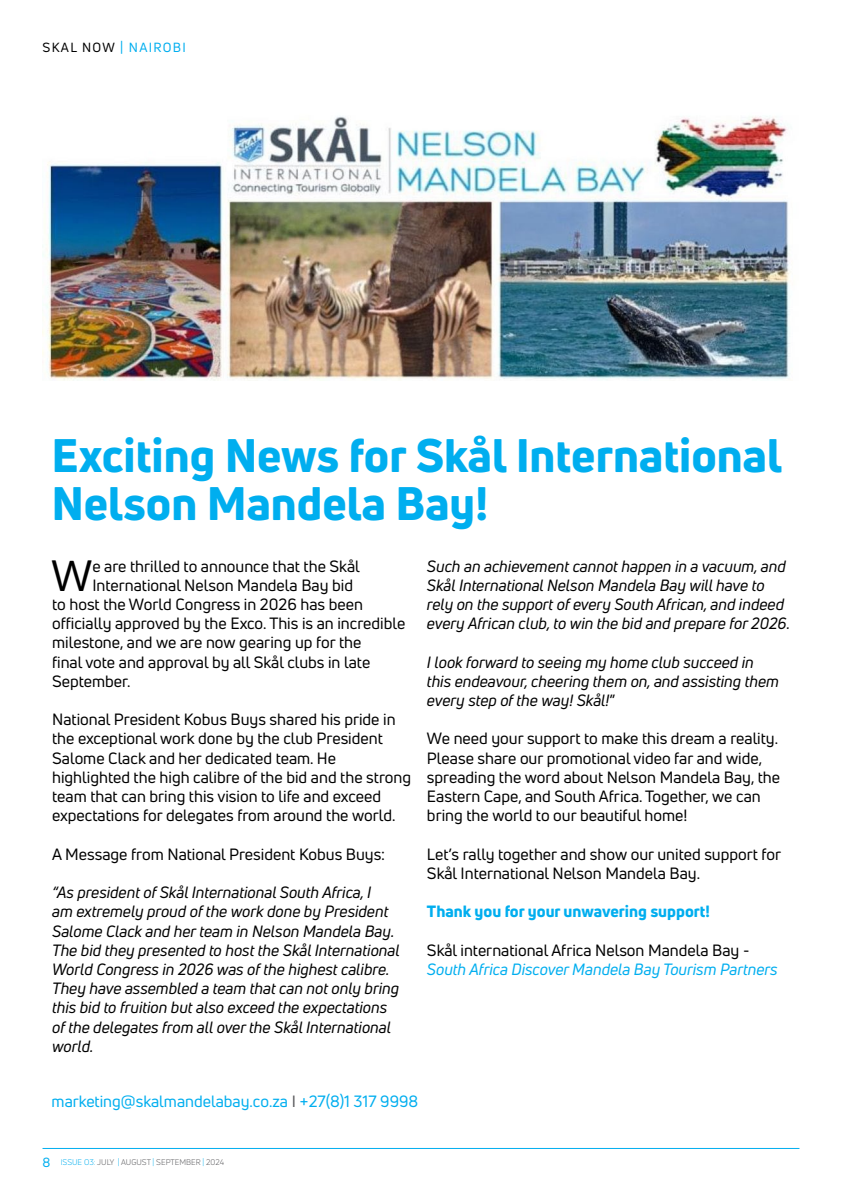
<style>
.page{position:relative;width:842px;height:1191px;background:#fff}
.page>*{position:absolute;margin:0;border:0;box-sizing:border-box;transform-origin:0 0}
.t1{font:800 46px/48px "Uni Neue";color:#00aeef}
.t2{font:42.9px "Uni Neue";color:#000}
.t3{font:16px/19.2px "Uni Neue";color:#000}
.t4{font:italic 16px/19.2px "Uni Neue";color:#000}
.t5{font:16px "Uni Neue";color:#00aeef}
.t6{font:italic 16px "Uni Neue";color:#00aeef}
.t7{font:800 16px "Uni Neue";color:#00aeef}
.t8{font:13px "Uni Neue";letter-spacing:.1em;color:#00aeef}
.t9{font:8px "Uni Neue";color:#58585b}
.s1{color:#000}
.s2{font-style:normal}
.s3{color:#58585b}
.s4{color:#00aeef}
</style>
<div class="page">
<hr style="left:43px;top:1148px;width:756px;height:1px;background:#00aeef">
<img style="left:43px;top:116px;width:747px;height:264px">
<p class="t8" style="left:43px;top:40px;width:145px"><span class="s1">SKAL NOW</span> | NAIROBI</p>
<h1 class="t1" style="left:52px;top:431px;width:732px">Exciting News for Skål International<br>Nelson Mandela Bay!</h1>
<h2 class="t2" style="left:52px;top:549px;width:42px">W</h2>
<p class="t3" style="left:92px;top:556px;width:269px">e are thrilled to announce that the Skål</p>
<p class="t4" style="left:427px;top:556px;width:364px">Such an achievement cannot happen in a vacuum, and Skål International Nelson Mandela Bay will have to rely on the support of every South African, and indeed every African club, to win the bid and prepare for 2026.</p>
<p class="t4" style="left:427px;top:652px;width:353px">I look forward to seeing my home club succeed in this endeavour, cheering them on, and assisting them every step of the way! Skål!<span class="s2">”</span></p>
<p class="t3" style="left:427px;top:729px;width:355px">We need your support to make this dream a reality.<br>Please share our promotional video far and wide, spreading the word about Nelson Mandela Bay, the Eastern Cape, and South Africa. Together, we can bring the world to our beautiful home!</p>
<p class="t3" style="left:427px;top:844px;width:356px">Let’s rally together and show our united support for<br>Skål International Nelson Mandela Bay.</p>
<p class="t7" style="left:427px;top:900px;width:284px">Thank you for your unwavering support!</p>
<p class="t3" style="left:427px;top:940px;width:324px">Skål international Africa Nelson Mandela Bay -</p>
<p class="t6" style="left:427px;top:959px;width:352px">South Africa Discover Mandela Bay Tourism Partners</p>
<p class="t3" style="left:92px;top:575px;width:262px">International Nelson Mandela Bay bid</p>
<p class="t3" style="left:52px;top:594px;width:312px">to host the World Congress in 2026 has been</p>
<p class="t3" style="left:52px;top:613px;width:355px">officially approved by the Exco. This is an incredible</p>
<p class="t3" style="left:52px;top:633px;width:311px">milestone, and we are now gearing up for the</p>
<p class="t3" style="left:52px;top:652px;width:320px">final vote and approval by all Skål clubs in late</p>
<p class="t3" style="left:52px;top:671px;width:80px">September.</p>
<p class="t3" style="left:52px;top:709px;width:360px">National President Kobus Buys shared his pride in the exceptional work done by the club President Salome Clack and her dedicated team. He highlighted the high calibre of the bid and the strong team that can bring this vision to life and exceed expectations for delegates from around the world.</p>
<p class="t3" style="left:52px;top:844px;width:335px">A Message from National President Kobus Buys:</p>
<p class="t4" style="left:52px;top:882px;width:349px">“As president of Skål International South Africa, I<br>am extremely proud of the work done by President Salome Clack and her team in Nelson Mandela Bay.<br>The bid they presented to host the Skål International World Congress in 2026 was of the highest calibre.<br>They have assembled a team that can not only bring this bid to fruition but also exceed the expectations of the delegates from all over the Skål International world.</p>
<p class="t5" style="left:52px;top:1091px;width:368px">marketing@skalmandelabay.co.za <span class="s3">I</span> +27(8)1 317 9998</p>
<p class="t8" style="left:43px;top:1154px;width:9px">8</p>
<p class="t9" style="left:61px;top:1157px;width:165px"><span class="s4">ISSUE O3:</span> JULY <span class="s4">|</span> AUGUST <span class="s4">|</span> SEPTEMBER <span class="s4">|</span> 2024</p>
</div>
